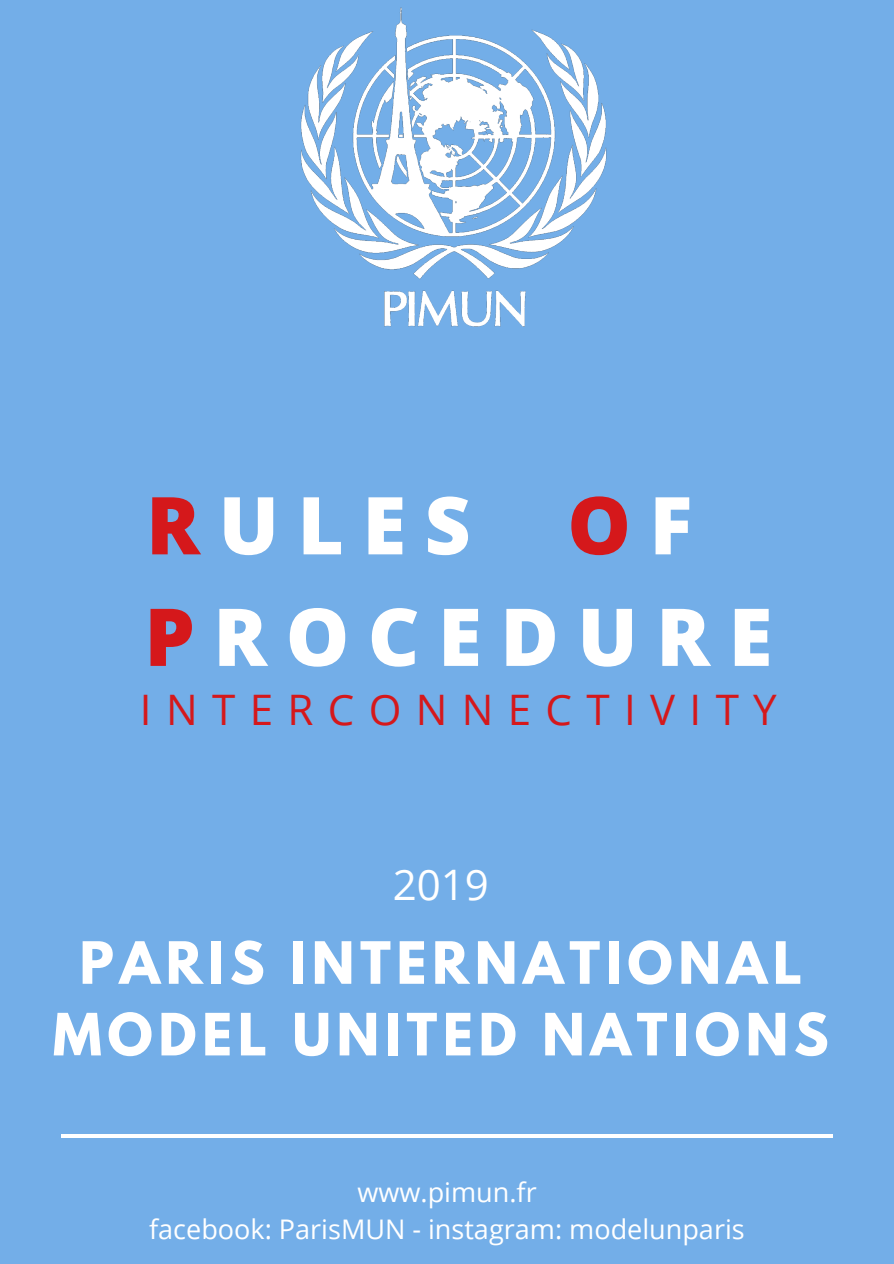
<style>
.page{position:relative;width:894px;height:1264px;background:#fff}
.page>*{position:absolute;margin:0;border:0;box-sizing:border-box;transform-origin:0 0}
.t1{font:800 79.8px/111.4px "Open Sans";letter-spacing:.23em;color:#fff}
.t2{font:700 51.6px/71.6px "League Spartan";letter-spacing:.11em;color:#fff;text-align:center}
.t3{font:42px "Open Sans";letter-spacing:.34em;color:#d5181b}
.t4{font:42px "Open Sans";color:#fff}
.t5{font:27px/37.2px "Open Sans";color:#fff;text-align:center}
.s1{color:#d5181b}
</style>
<div class="page">
<div style="left:1px;top:0;width:892px;height:1263px;background:#73aee8"></div>
<hr style="left:61px;top:1134px;width:771px;height:3px;background:#fff">
<img style="left:300px;top:7px;width:307px;height:320px">
<h1 class="t1" style="left:144px;top:467px;width:629px"><span class="s1">R</span>ULES <span class="s1">O</span>F<br><span class="s1">P</span>ROCEDURE</h1>
<h3 class="t3" style="left:140px;top:680px;width:638px">INTERCONNECTIVITY</h3>
<h3 class="t4" style="left:392px;top:855px;width:98px">2019</h3>
<h2 class="t2" style="left:53px;top:933px;width:777px">PARIS INTERNATIONAL<br>MODEL UNITED NATIONS</h2>
<p class="t5" style="left:149px;top:1172px;width:597px">www.pimun.fr<br>facebook: ParisMUN - instagram: modelunparis</p>
</div>
